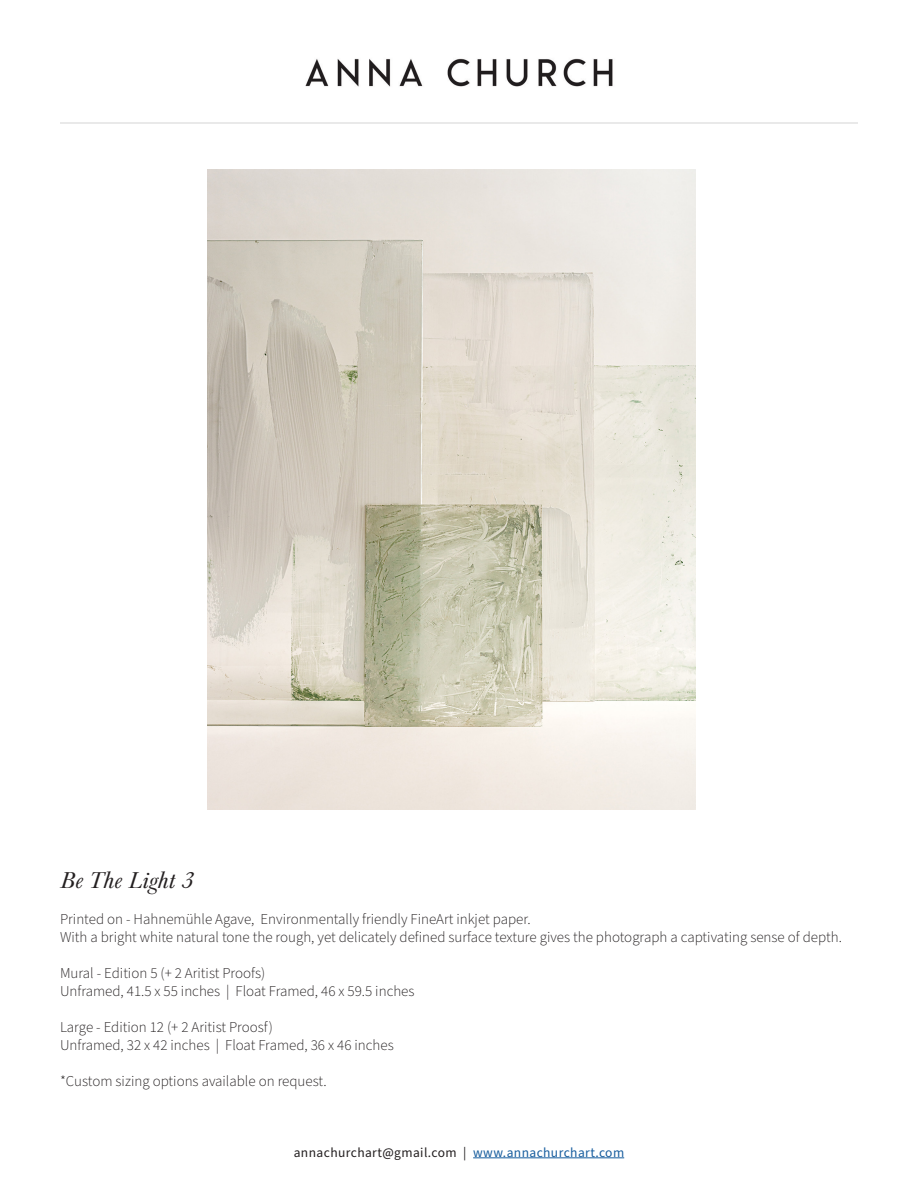
<style>
.page{position:relative;width:918px;height:1188px;background:#fff}
.page>*{position:absolute;margin:0;border:0;box-sizing:border-box;transform-origin:0 0}
.t1{font:italic 24px "Baskerville URW";color:#231f20}
.t2{font:300 15px/18px "Source Sans Pro";color:#231f20}
.t3{font:13.5px "Source Sans Pro";letter-spacing:.03em;color:#231f20}
.s1{color:#175d9e}
</style>
<div class="page">
<hr style="left:473px;top:1157px;width:151px;height:1px;background:#175d9e">
<img style="left:305px;top:58px;width:308px;height:29px">
<hr style="left:60px;top:123px;width:798px;height:1px;background:#231f20">
<img style="left:207px;top:170px;width:489px;height:640px">
<p class="t1" style="left:60px;top:867px;width:135px">Be The Light 3</p>
<p class="t2" style="left:60px;top:910px;width:783px">Printed on - Hahnemühle Agave, Environmentally friendly FineArt inkjet paper.<br>With a bright white natural tone the rough, yet delicately defined surface texture gives the photograph a captivating sense of depth.</p>
<p class="t2" style="left:60px;top:964px;width:356px">Mural - Edition 5 (+ 2 Aritist Proofs)<br>Unframed, 41.5 x 55 inches | Float Framed, 46 x 59.5 inches</p>
<p class="t2" style="left:60px;top:1018px;width:214px">Large - Edition 12 (+ 2 Aritist Proosf)</p>
<p class="t2" style="left:60px;top:1036px;width:335px">Unframed, 32 x 42 inches | Float Framed, 36 x 46 inches</p>
<p class="t2" style="left:60px;top:1072px;width:268px">*Custom sizing options available on request.</p>
<p class="t3" style="left:294px;top:1143px;width:332px">annachurchart@gmail.com | <span class="s1">www.annachurchart.com</span></p>
</div>
